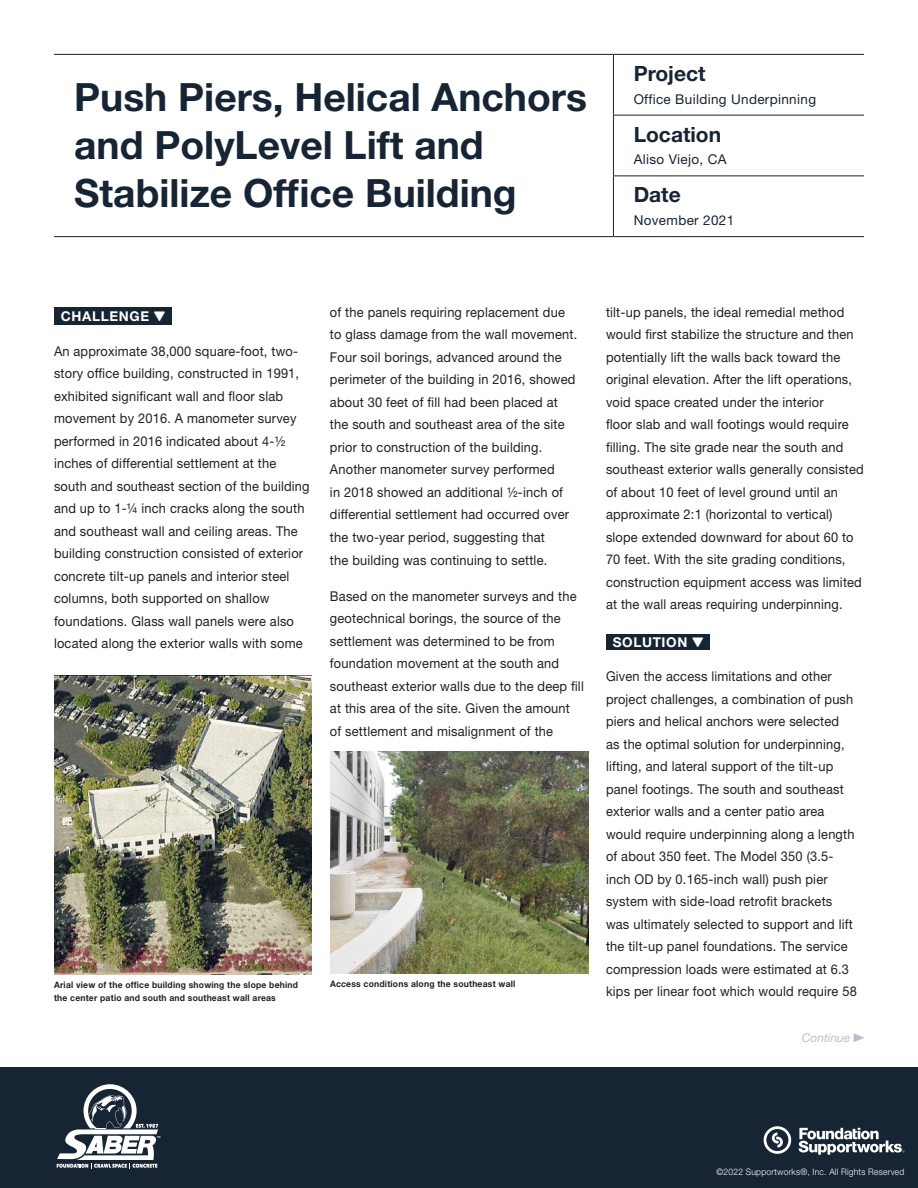
<style>
.page{position:relative;width:918px;height:1188px;background:#fff}
.page>*{position:absolute;margin:0;border:0;box-sizing:border-box;transform-origin:0 0}
.t1{font:700 39px/48px "Helvetica Neue LT Std";color:#172434}
.t2{font:700 21px "Helvetica Neue LT Std";color:#172434}
.Body{font:13.5px/22.5px "Helvetica Neue LT Std";letter-spacing:.015em;color:#231f20;scale:.95 1}
.H2_Sub{font:13.5px "Helvetica Neue LT Std";letter-spacing:.025em;color:#172434}
.t3{font:700 13.5px "Helvetica Neue LT Std";letter-spacing:.05em;color:#fff}
.P__Project_Summary{font:italic 12px "Helvetica Neue LT Std";color:#bcbfc7}
.Footnote{font:700 9px/13.5px "Helvetica Neue LT Std";letter-spacing:.025em;color:#231f20;scale:.95 1}
.t4{font:300 9px "Helvetica Neue LT Std";letter-spacing:.025em;color:#fff;scale:.95 1}
.s1{font-family:"ESRIUSMUTCD3";font-weight:400}
.s2{font-family:"ESRIUSMUTCD2";font-style:normal}
</style>
<div class="page">
<div style="left:0;top:1067px;width:918px;height:121px;background:#172434"></div>
<svg style="left:799px;top:1128px;width:105px;height:27px"></svg>
<svg style="left:764px;top:1126px;width:27px;height:28px"></svg>
<svg style="left:57px;top:1084px;width:103px;height:84px"></svg>
<div style="left:54px;top:307px;width:117px;height:18px;background:#172434"></div>
<div style="left:606px;top:634px;width:103px;height:15px;background:#172434"></div>
<img style="left:54px;top:676px;width:258px;height:298px">
<img style="left:330px;top:752px;width:258px;height:222px">
<hr style="left:54px;top:54px;width:559px;height:1px;background:#231f20">
<hr style="left:54px;top:236px;width:559px;height:1px;background:#231f20">
<hr style="left:613px;top:54px;width:251px;height:1px;background:#231f20">
<hr style="left:613px;top:55px;width:1px;height:60px;background:#231f20">
<hr style="left:613px;top:115px;width:251px;height:1px;background:#231f20">
<hr style="left:613px;top:116px;width:1px;height:60px;background:#231f20">
<hr style="left:613px;top:176px;width:251px;height:1px;background:#231f20">
<hr style="left:613px;top:176px;width:1px;height:60px;background:#231f20">
<hr style="left:613px;top:236px;width:251px;height:1px;background:#231f20">
<h1 class="t1" style="left:74px;top:73px;width:514px">Push Piers, Helical Anchors and PolyLevel Lift and<br>Stabilize Office Building</h1>
<h2 class="t2" style="left:634px;top:60px;width:73px">Project</h2>
<p class="H2_Sub" style="left:634px;top:91px;width:184px">Office Building Underpinning</p>
<h2 class="t2" style="left:634px;top:121px;width:89px">Location</h2>
<p class="H2_Sub" style="left:634px;top:152px;width:94px">Aliso Viejo, CA</p>
<h2 class="t2" style="left:634px;top:182px;width:49px">Date</h2>
<p class="H2_Sub" style="left:634px;top:212px;width:102px">November 2021</p>
<h3 class="t3" style="left:61px;top:308px;width:106px">CHALLENGE <span class="s1">Ó</span></h3>
<p class="Body" style="left:54px;top:339px;width:271px">An approximate 38,000 square-foot, two&shy;story office building, constructed in 1991, exhibited significant wall and floor slab movement by 2016. A manometer survey performed in 2016 indicated about 4-½ inches of differential settlement at the south and southeast section of the building and up to 1-¼ inch cracks along the south and southeast wall and ceiling areas. The building construction consisted of exterior concrete tilt-up panels and interior steel columns, both supported on shallow foundations. Glass wall panels were also located along the exterior walls with some</p>
<p class="Body" style="left:330px;top:301px;width:262px">of the panels requiring replacement due to glass damage from the wall movement.<br>Four soil borings, advanced around the perimeter of the building in 2016, showed about 30 feet of fill had been placed at the south and southeast area of the site prior to construction of the building.<br>Another manometer survey performed<br>in 2018 showed an additional ½-inch of differential settlement had occurred over the two-year period, suggesting that<br>the building was continuing to settle.</p>
<p class="Body" style="left:330px;top:584px;width:269px">Based on the manometer surveys and the geotechnical borings, the source of the settlement was determined to be from foundation movement at the south and southeast exterior walls due to the deep fill at this area of the site. Given the amount of settlement and misalignment of the</p>
<p class="Footnote" style="left:54px;top:977px;width:258px">Arial view of the office building showing the slope behind the center patio and south and southeast wall areas</p>
<p class="Footnote" style="left:330px;top:977px;width:197px">Access conditions along the southeast wall</p>
<p class="Body" style="left:606px;top:301px;width:273px">tilt-up panels, the ideal remedial method would first stabilize the structure and then potentially lift the walls back toward the original elevation. After the lift operations, void space created under the interior<br>floor slab and wall footings would require filling. The site grade near the south and southeast exterior walls generally consisted of about 10 feet of level ground until an approximate 2:1 (horizontal to vertical) slope extended downward for about 60 to 70 feet. With the site grading conditions, construction equipment access was limited at the wall areas requiring underpinning.</p>
<h3 class="t3" style="left:613px;top:634px;width:92px">SOLUTION <span class="s1">Ó</span></h3>
<p class="Body" style="left:606px;top:665px;width:266px">Given the access limitations and other project challenges, a combination of push piers and helical anchors were selected<br>as the optimal solution for underpinning, lifting, and lateral support of the tilt-up panel footings. The south and southeast exterior walls and a center patio area would require underpinning along a length of about 350 feet. The Model 350 (3.5- inch OD by 0.165-inch wall) push pier system with side-load retrofit brackets was ultimately selected to support and lift the tilt-up panel foundations. The service compression loads were estimated at 6.3 kips per linear foot which would require 58</p>
<p class="P__Project_Summary" style="left:802px;top:1030px;width:64px">Continue <span class="s2">Ä</span></p>
<p class="t4" style="left:716px;top:1166px;width:200px">©2022 Supportworks®, Inc. All Rights Reserved</p>
</div>
